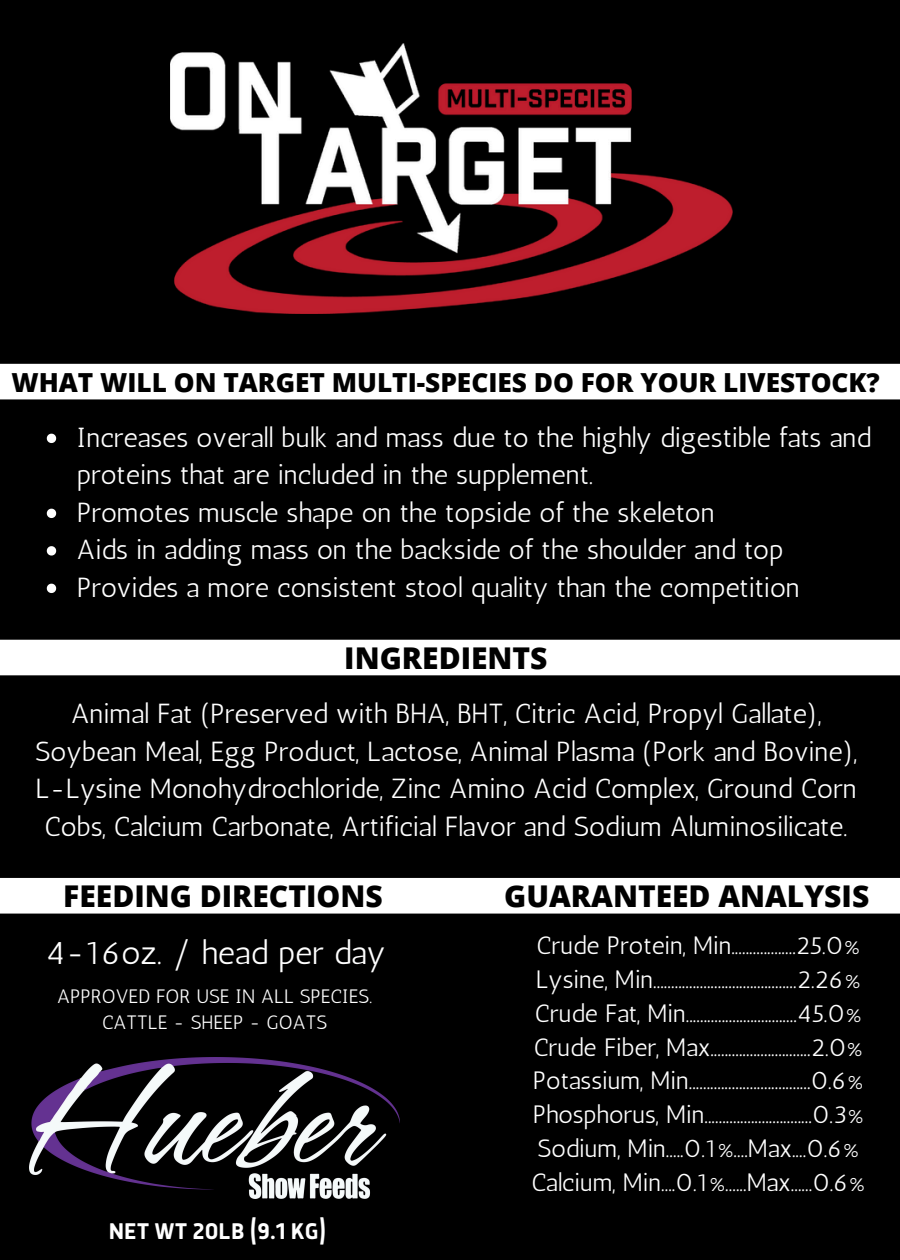
<style>
.page{position:relative;width:900px;height:1260px;background:#000}
.page>*{position:absolute;margin:0;border:0;box-sizing:border-box;transform-origin:0 0}
.t1{font:33.25px "Antic";color:#fff}
.t2{font:800 30px "Open Sans";color:#000}
.t3{font:27.5px/37.5px "Antic";color:#fff}
.t4{font:800 26.25px "Open Sans";color:#000}
.t5{font:25px/33.8px "Antic";color:#fff}
.t6{font:700 25px "Anteb";color:#fff}
.t7{font:19.5px "Antic";color:#fff}
</style>
<div class="page">
<div style="left:0;top:364px;width:900px;height:35px;background:#fff"></div>
<img style="left:30px;top:1058px;width:369px;height:140px">
<svg style="left:47px;top:434px;width:9px;height:9px"></svg>
<svg style="left:47px;top:509px;width:9px;height:9px"></svg>
<svg style="left:47px;top:546px;width:9px;height:10px"></svg>
<svg style="left:47px;top:584px;width:9px;height:9px"></svg>
<div style="left:0;top:640px;width:900px;height:35px;background:#fff"></div>
<div style="left:0;top:878px;width:900px;height:36px;background:#fff"></div>
<img style="left:170px;top:44px;width:563px;height:270px">
<p class="t4" style="left:11px;top:364px;width:870px">WHAT WILL ON TARGET MULTI-SPECIES DO FOR YOUR LIVESTOCK?</p>
<h3 class="t3" style="left:77px;top:419px;width:796px">Increases overall bulk and mass due to the highly digestible fats and proteins that are included in the supplement.</h3>
<p class="t3" style="left:77px;top:494px;width:639px">Promotes muscle shape on the topside of the skeleton</p>
<p class="t3" style="left:77px;top:531px;width:708px">Aids in adding mass on the backside of the shoulder and top</p>
<p class="t3" style="left:77px;top:569px;width:725px">Provides a more consistent stool quality than the competition</p>
<h1 class="t2" style="left:344px;top:637px;width:205px">INGREDIENTS</h1>
<h2 class="t3" style="left:35px;top:695px;width:823px;text-align:center">Animal Fat (Preserved with BHA, BHT, Citric Acid, Propyl Gallate), Soybean Meal, Egg Product, Lactose, Animal Plasma (Pork and Bovine), L-Lysine Monohydrochloride, Zinc Amino Acid Complex, Ground Corn Cobs, Calcium Carbonate, Artificial Flavor and Sodium Aluminosilicate.</h2>
<h1 class="t2" style="left:63px;top:875px;width:321px">FEEDING DIRECTIONS</h1>
<h1 class="t2" style="left:504px;top:875px;width:367px">GUARANTEED ANALYSIS</h1>
<h2 class="t5" style="left:531px;top:929px;width:335px">Crude Protein, Min..................25.0% Lysine, Min........................................2.26% Crude Fat, Min...............................45.0% Crude Fiber, Max............................2.0% Potassium, Min..................................0.6% Phosphorus, Min..............................0.3% Sodium, Min.....0.1%....Max....0.6% Calcium, Min....0.1%......Max......0.6%</h2>
<p class="t6" style="left:109px;top:1221px;width:219px">NET WT 20LB (9.1 KG)</p>
<p class="t1" style="left:46px;top:932px;width:341px">4-16oz. / head per day</p>
<p class="t7" style="left:57px;top:985px;width:317px">APPROVED FOR USE IN ALL SPECIES.</p>
<h4 class="t7" style="left:102px;top:1011px;width:227px">CATTLE - SHEEP - GOATS</h4>
</div>
